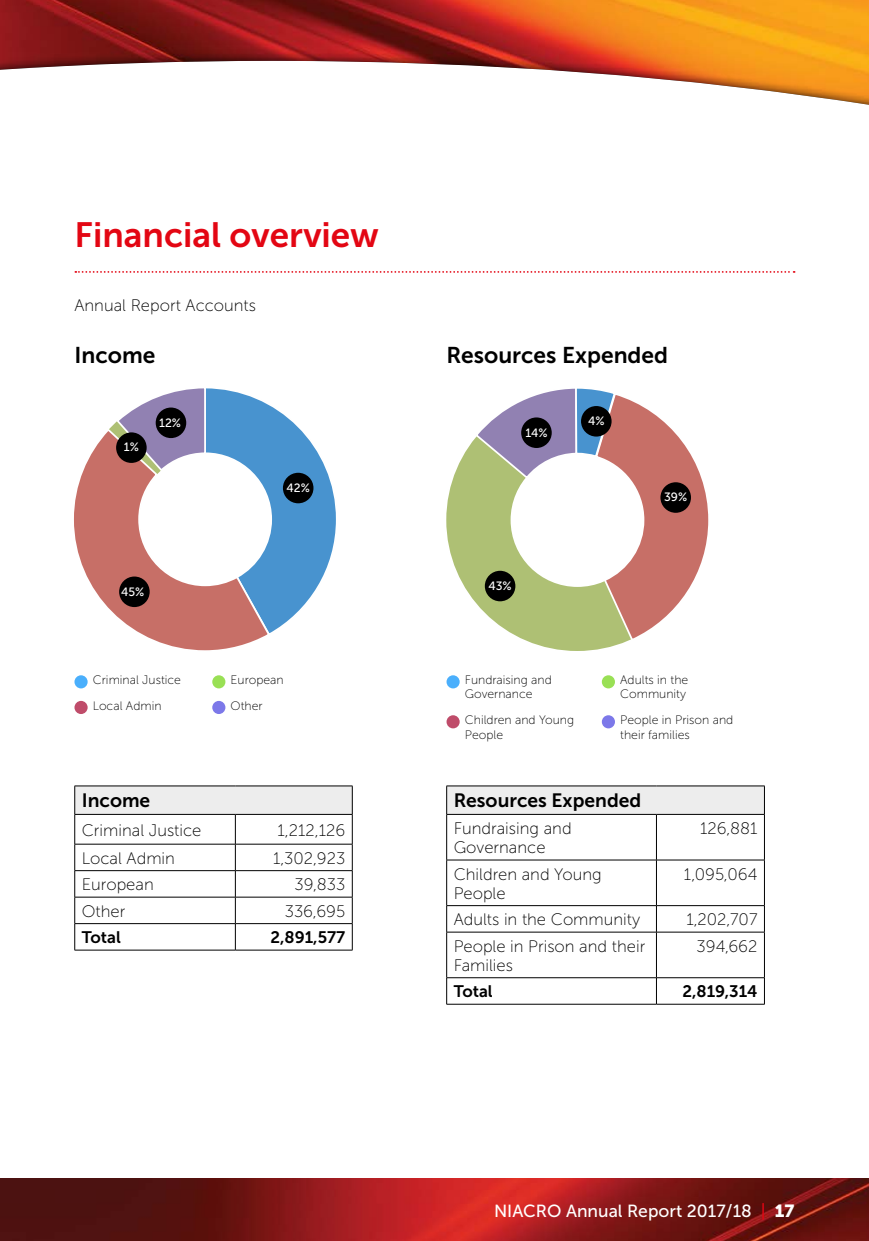
<style>
.page{position:relative;width:869px;height:1241px;background:#fff}
.page>*{position:absolute;margin:0;border:0;box-sizing:border-box;transform-origin:0 0}
.t1{font:35px "Museo Sans 700";color:#e30613}
.t2{font:22.75px "Museo Sans 700";color:#000}
.t3{font:19.25px "Museo Sans 700";color:#000}
.t4{font:17.5px "Museo Sans 500";color:#fff}
.t5{font:16.62px/19.1px "Museo Sans 100";color:#000}
.t6{font:16.62px "Museo Sans 700";color:#000}
.t7{font:12.25px/14px "Museo Sans 100";color:#000}
.t8{font:12.08px "Museo Sans 500";color:#fff}
.s1{color:#e30613}
.s2{font-family:"Museo Sans 900"}
</style>
<div class="page">
<svg style="left:0;top:0;width:868px;height:105px"></svg>
<img style="left:0;top:1178px;width:868px;height:62px">
<svg style="left:75px;top:271px;width:719px;height:2px"></svg>
<div style="left:75px;top:785px;width:277px;height:29px;background:#ededed"></div>
<hr style="left:74px;top:785px;width:161px;height:1px;background:#000">
<hr style="left:235px;top:785px;width:117px;height:1px;background:#000">
<hr style="left:74px;top:814px;width:161px;height:1px;background:#000">
<hr style="left:235px;top:814px;width:117px;height:1px;background:#000">
<hr style="left:74px;top:843px;width:161px;height:1px;background:#000">
<hr style="left:235px;top:843px;width:117px;height:1px;background:#000">
<hr style="left:74px;top:870px;width:161px;height:1px;background:#000">
<hr style="left:235px;top:870px;width:117px;height:1px;background:#000">
<hr style="left:74px;top:896px;width:161px;height:1px;background:#000">
<hr style="left:235px;top:896px;width:117px;height:1px;background:#000">
<hr style="left:74px;top:923px;width:161px;height:1px;background:#000">
<svg style="left:74px;top:786px;width:1px;height:163px"></svg>
<hr style="left:235px;top:923px;width:117px;height:1px;background:#000">
<svg style="left:235px;top:814px;width:1px;height:135px"></svg>
<svg style="left:352px;top:786px;width:1px;height:163px"></svg>
<hr style="left:74px;top:949px;width:161px;height:1px;background:#000">
<hr style="left:235px;top:949px;width:117px;height:1px;background:#000">
<div style="left:446px;top:785px;width:318px;height:29px;background:#ededed"></div>
<hr style="left:446px;top:785px;width:210px;height:1px;background:#000">
<svg style="left:446px;top:786px;width:1px;height:28px"></svg>
<hr style="left:656px;top:785px;width:108px;height:1px;background:#000">
<svg style="left:763px;top:786px;width:1px;height:28px"></svg>
<hr style="left:446px;top:814px;width:210px;height:1px;background:#000">
<hr style="left:446px;top:814px;width:1px;height:45px;background:#000">
<hr style="left:656px;top:814px;width:108px;height:1px;background:#000">
<hr style="left:655px;top:814px;width:1px;height:45px;background:#000">
<hr style="left:763px;top:814px;width:1px;height:45px;background:#000">
<hr style="left:446px;top:859px;width:210px;height:1px;background:#000">
<hr style="left:446px;top:860px;width:1px;height:45px;background:#000">
<hr style="left:656px;top:859px;width:108px;height:1px;background:#000">
<hr style="left:655px;top:860px;width:1px;height:45px;background:#000">
<hr style="left:763px;top:860px;width:1px;height:45px;background:#000">
<hr style="left:446px;top:905px;width:210px;height:1px;background:#000">
<svg style="left:446px;top:905px;width:1px;height:26px"></svg>
<hr style="left:656px;top:905px;width:108px;height:1px;background:#000">
<svg style="left:763px;top:905px;width:1px;height:26px"></svg>
<hr style="left:446px;top:931px;width:210px;height:1px;background:#000">
<hr style="left:446px;top:932px;width:1px;height:45px;background:#000">
<hr style="left:656px;top:931px;width:108px;height:1px;background:#000">
<hr style="left:655px;top:932px;width:1px;height:45px;background:#000">
<hr style="left:763px;top:932px;width:1px;height:45px;background:#000">
<hr style="left:446px;top:977px;width:210px;height:1px;background:#000">
<svg style="left:446px;top:977px;width:1px;height:26px"></svg>
<hr style="left:656px;top:977px;width:108px;height:1px;background:#000">
<svg style="left:763px;top:977px;width:1px;height:26px"></svg>
<hr style="left:446px;top:1003px;width:210px;height:1px;background:#000">
<hr style="left:656px;top:1003px;width:108px;height:1px;background:#000">
<div style="left:74px;top:675px;width:14px;height:13px;background:#4aaffc;border-radius:50%"></div>
<div style="left:446px;top:675px;width:13px;height:13px;background:#4aaffc;border-radius:50%"></div>
<div style="left:212px;top:675px;width:13px;height:13px;background:#99e055;border-radius:50%"></div>
<div style="left:601px;top:675px;width:13px;height:13px;background:#99e055;border-radius:50%"></div>
<div style="left:74px;top:700px;width:14px;height:14px;background:#bf4c6a;border-radius:50%"></div>
<div style="left:446px;top:715px;width:13px;height:13px;background:#bf4c6a;border-radius:50%"></div>
<div style="left:212px;top:700px;width:13px;height:14px;background:#7c78e9;border-radius:50%"></div>
<div style="left:601px;top:715px;width:13px;height:13px;background:#7c78e9;border-radius:50%"></div>
<svg style="left:74px;top:427px;width:190px;height:224px"></svg>
<svg style="left:115px;top:388px;width:221px;height:248px"></svg>
<div style="left:156px;top:407px;width:30px;height:31px;background:#000;border-radius:50%"></div>
<div style="left:283px;top:472px;width:30px;height:31px;background:#000;border-radius:50%"></div>
<div style="left:119px;top:576px;width:31px;height:31px;background:#000;border-radius:50%"></div>
<div style="left:116px;top:432px;width:31px;height:31px;background:#000;border-radius:50%"></div>
<svg style="left:446px;top:441px;width:179px;height:210px"></svg>
<svg style="left:473px;top:388px;width:236px;height:254px"></svg>
<div style="left:660px;top:482px;width:30px;height:30px;background:#000;border-radius:50%"></div>
<div style="left:484px;top:570px;width:31px;height:31px;background:#000;border-radius:50%"></div>
<div style="left:521px;top:417px;width:30px;height:31px;background:#000;border-radius:50%"></div>
<div style="left:580px;top:406px;width:31px;height:30px;background:#000;border-radius:50%"></div>
<h1 class="t1" style="left:74px;top:215px;width:306px">Financial overview</h1>
<p class="t5" style="left:74px;top:296px;width:183px">Annual Report Accounts</p>
<h2 class="t2" style="left:74px;top:342px;width:82px">Income</h2>
<h2 class="t2" style="left:446px;top:342px;width:223px">Resources Expended</h2>
<p class="t8" style="left:124px;top:440px;width:17px">1%</p>
<p class="t8" style="left:159px;top:416px;width:23px">12%</p>
<p class="t8" style="left:121px;top:584px;width:25px">45%</p>
<p class="t8" style="left:286px;top:481px;width:25px">42%</p>
<p class="t8" style="left:525px;top:426px;width:24px">14%</p>
<p class="t8" style="left:587px;top:414px;width:18px">4%</p>
<p class="t8" style="left:488px;top:579px;width:25px">43%</p>
<p class="t8" style="left:663px;top:490px;width:25px">39%</p>
<p class="t7" style="left:93px;top:673px;width:90px">Criminal Justice</p>
<p class="t7" style="left:464px;top:673px;width:88px">Fundraising and<br>Governance</p>
<p class="t7" style="left:230px;top:673px;width:55px">European</p>
<p class="t7" style="left:620px;top:673px;width:70px">Adults in the<br>Community</p>
<p class="t7" style="left:230px;top:699px;width:34px">Other</p>
<p class="t7" style="left:93px;top:699px;width:70px">Local Admin</p>
<p class="t3" style="left:82px;top:789px;width:70px">Income</p>
<p class="t5" style="left:82px;top:820px;width:121px">Criminal Justice</p>
<p class="t5" style="left:277px;top:820px;width:69px">1,212,126</p>
<p class="t5" style="left:82px;top:848px;width:95px">Local Admin</p>
<p class="t5" style="left:273px;top:848px;width:74px">1,302,923</p>
<p class="t5" style="left:82px;top:874px;width:73px">European</p>
<p class="t5" style="left:294px;top:874px;width:52px">39,833</p>
<p class="t5" style="left:82px;top:901px;width:45px">Other</p>
<p class="t5" style="left:285px;top:901px;width:62px">336,695</p>
<p class="t6" style="left:82px;top:927px;width:40px">Total</p>
<p class="t6" style="left:270px;top:927px;width:76px">2,891,577</p>
<p class="t7" style="left:464px;top:713px;width:111px">Children and Young<br>People</p>
<p class="t7" style="left:620px;top:713px;width:115px">People in Prison and their families</p>
<p class="t3" style="left:453px;top:789px;width:189px">Resources Expended</p>
<p class="t5" style="left:453px;top:818px;width:119px">Fundraising and<br>Governance</p>
<p class="t5" style="left:699px;top:818px;width:59px">126,881</p>
<p class="t5" style="left:453px;top:864px;width:150px">Children and Young<br>People</p>
<p class="t5" style="left:683px;top:864px;width:75px">1,095,064</p>
<p class="t5" style="left:453px;top:909px;width:188px">Adults in the Community</p>
<p class="t5" style="left:686px;top:909px;width:73px">1,202,707</p>
<p class="t5" style="left:453px;top:936px;width:193px">People in Prison and their<br>Families</p>
<p class="t5" style="left:696px;top:936px;width:62px">394,662</p>
<p class="t6" style="left:453px;top:982px;width:40px">Total</p>
<p class="t6" style="left:682px;top:982px;width:76px">2,819,314</p>
<p class="t4" style="left:494px;top:1200px;width:302px">NIACRO Annual Report 2017/18 <span class="s1">|</span> <span class="s2">17</span></p>
</div>
